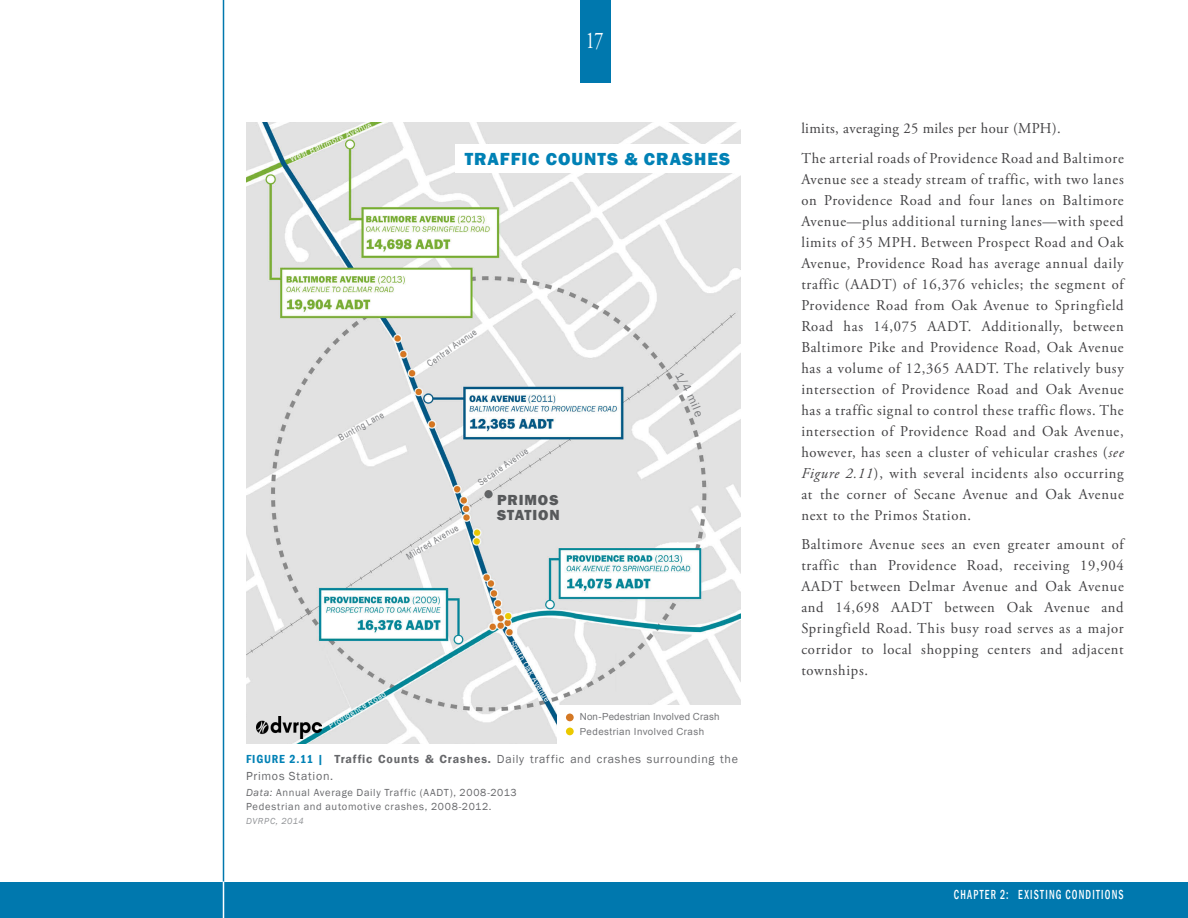
<style>
.page{position:relative;width:1188px;height:918px;background:#fff}
.page>*{position:absolute;margin:0;border:0;box-sizing:border-box;transform-origin:0 0}
.t1{font:24px "Adobe Garamond Pro";color:#fff;scale:.75 1}
.bullets{font:800 18px "Franklin Gothic";letter-spacing:.055em;color:#0081b5}
.Body_Copy{font:15px/21px "Adobe Garamond Pro";letter-spacing:.04em;color:#414042;text-align:justify}
.bullets-2{font:800 15px/15px "Franklin Gothic";letter-spacing:.06em;color:#57595b}
.t2{font:500 condensed 13.5px "Franklin Gothic";letter-spacing:.115em;color:#fff;scale:.75 1}
.bullets-3{font:12px/16.5px "Franklin Gothic";letter-spacing:.06em;color:#67686b}
.bullets-4{font:10.5px "Franklin Gothic";letter-spacing:.065em;color:#67686b}
.bullets-5{font:9.75px "Arial";letter-spacing:.03em;color:#76777a}
.bullets-6{font:9.75px "Arial";letter-spacing:.05em;color:#76777a}
.bullets-7{font:9px "Arial Narrow";color:#76777a}
.bullets-8{font:9px "Arial Narrow";color:#fff}
.bullets-9{font:italic 9px "Franklin Gothic";letter-spacing:.065em;color:#919396}
.s1{font-weight:600;font-stretch:condensed;color:#0081b5}
.s2{font-weight:600;color:#0081b5}
.s3{font-weight:600}
.s4{font-style:italic}
</style>
<div class="page">
<div style="left:0;top:882px;width:1188px;height:36px;background:#0078ae"></div>
<div style="left:580px;top:0;width:30px;height:83px;background:#0078ae"></div>
<hr style="left:223px;top:0;width:1px;height:882px;background:#0078ae">
<hr style="left:223px;top:882px;width:1px;height:36px;background:#fff">
<img style="left:246px;top:122px;width:494px;height:622px">
<div style="left:456px;top:144px;width:285px;height:29px;background:#fff"></div>
<div style="left:558px;top:705px;width:187px;height:39px;background:#fff"></div>
<div style="left:564px;top:712px;width:11px;height:11px;background:#d47824;border-radius:50%"></div>
<div style="left:563px;top:711px;width:14px;height:13px;border:3px solid #fff;border-radius:50%"></div>
<div style="left:564px;top:726px;width:11px;height:11px;background:#ebc900;border-radius:50%"></div>
<div style="left:563px;top:725px;width:14px;height:13px;border:3px solid #fff;border-radius:50%"></div>
<img style="left:256px;top:717px;width:66px;height:21px">
<svg style="left:675px;top:371px;width:27px;height:46px"></svg>
<p class="bullets-8" style="left:287px;top:153px;width:90px;rotate:-23deg">West Baltimore Avenue</p>
<h1 class="t1" style="left:586px;top:26px;width:25px">17</h1>
<p class="bullets" style="left:465px;top:147px;width:267px">TRAFFIC COUNTS &amp; CRASHES</p>
<p class="bullets-7" style="left:336px;top:432px;width:52px;rotate:-29deg">Bunting Lane</p>
<p class="bullets-7" style="left:424px;top:359px;width:60px;rotate:-35deg">Central Avenue</p>
<p class="bullets-7" style="left:475px;top:478px;width:61px;rotate:-35deg">Secane Avenue</p>
<p class="bullets-7" style="left:404px;top:551px;width:60px;rotate:-31deg">Mildred Avenue</p>
<p class="bullets-2" style="left:497px;top:492px;width:64px">PRIMOS<br>STATION</p>
<p class="bullets-8" style="left:326px;top:721px;width:66px;rotate:-31deg">Providence Road</p>
<p class="bullets-8" style="left:518px;top:637px;width:72px;rotate:59deg">South Oak Avenue</p>
<p class="bullets-5" style="left:580px;top:710px;width:141px">Non-Pedestrian Involved Crash</p>
<p class="bullets-6" style="left:580px;top:726px;width:126px">Pedestrian Involved Crash</p>
<p class="bullets-3" style="left:246px;top:751px;width:494px"><span class="s1">FIGURE 2.11</span> <span class="s2">|</span> <span class="s3">Traffic Counts &amp; Crashes.</span> Daily traffic and crashes surrounding the<br>Primos Station.</p>
<p class="bullets-4" style="left:246px;top:786px;width:272px"><span class="s4">Data:</span> Annual Average Daily Traffic (AADT), 2008-2013</p>
<p class="bullets-4" style="left:246px;top:800px;width:247px">Pedestrian and automotive crashes, 2008-2012.</p>
<p class="bullets-9" style="left:246px;top:816px;width:59px">DVRPC, 2014</p>
<p class="Body_Copy" style="left:801px;top:118px;width:261px">limits, averaging 25 miles per hour (MPH).</p>
<p class="Body_Copy" style="left:801px;top:148px;width:325px">The arterial roads of Providence Road and Baltimore Avenue see a steady stream of traffic, with two lanes on Providence Road and four lanes on Baltimore Avenue—plus additional turning lanes—with speed limits of 35 MPH. Between Prospect Road and Oak Avenue, Providence Road has average annual daily traffic (AADT) of 16,376 vehicles; the segment of Providence Road from Oak Avenue to Springfield Road has 14,075 AADT. Additionally, between Baltimore Pike and Providence Road, Oak Avenue has a volume of 12,365 AADT. The relatively busy intersection of Providence Road and Oak Avenue has a traffic signal to control these traffic flows. The intersection of Providence Road and Oak Avenue, however, has seen a cluster of vehicular crashes (<span class="s4">see Figure 2.11</span>), with several incidents also occurring at the corner of Secane Avenue and Oak Avenue next to the Primos Station.</p>
<p class="Body_Copy" style="left:801px;top:534px;width:325px">Baltimore Avenue sees an even greater amount of traffic than Providence Road, receiving 19,904<br>AADT between Delmar Avenue and Oak Avenue and 14,698 AADT between Oak Avenue and Springfield Road. This busy road serves as a major corridor to local shopping centers and adjacent townships.</p>
<p class="t2" style="left:954px;top:885px;width:228px">CHAPTER 2: EXISTING CONDITIONS</p>
</div>
